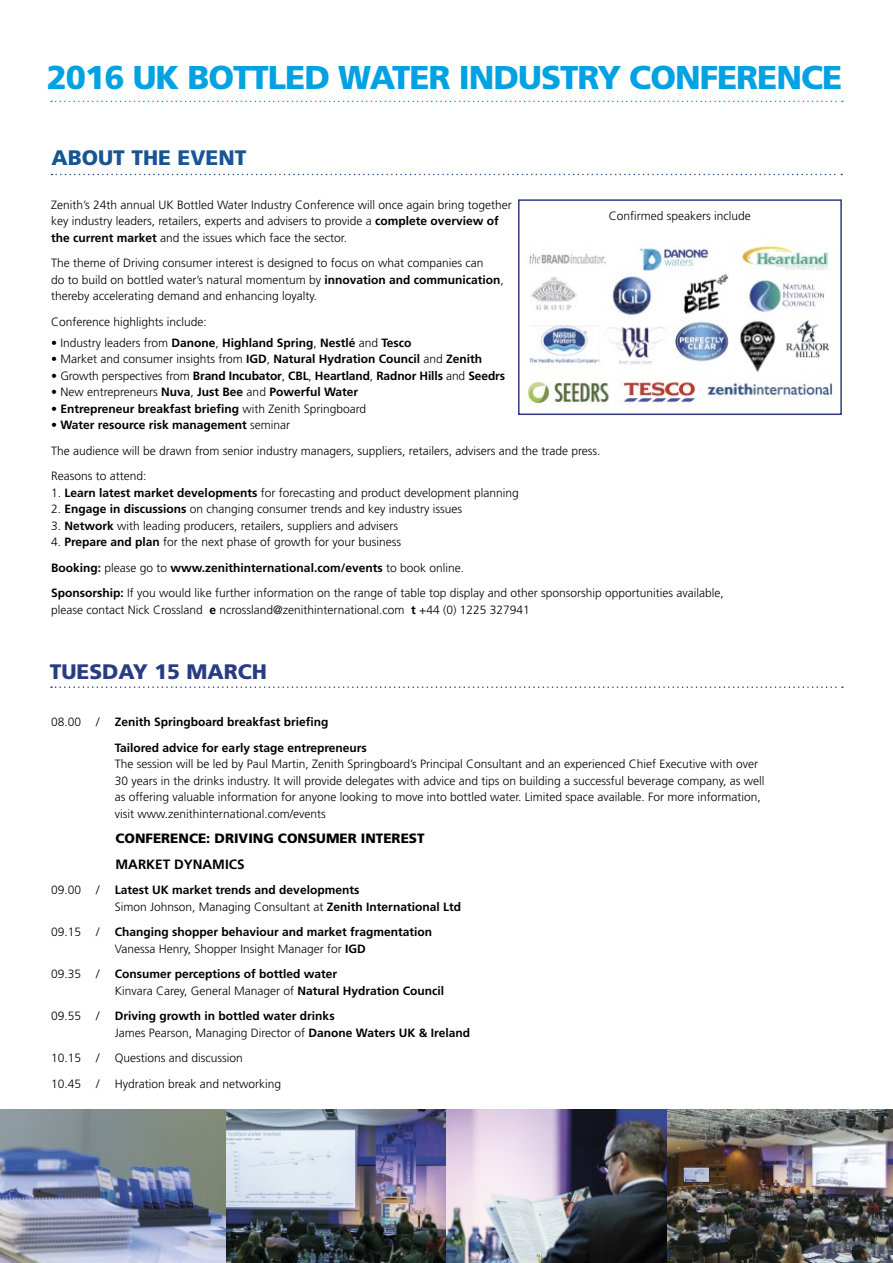
<style>
.page{position:relative;width:893px;height:1263px;background:#fff}
.page>*{position:absolute;margin:0;border:0;box-sizing:border-box;transform-origin:0 0}
.t1{font:900 33px "Frutiger";letter-spacing:-.03em;color:#00a2e2}
.t2{font:900 21px "Frutiger";color:#283d81}
.t3{font:900 21px "Frutiger";color:#185593}
.t4{font:900 13.5px "Frutiger";color:#000}
.t5{font:700 13.5px "Frutiger";color:#000}
.t6{font:300 12px/16.5px "Frutiger";color:#000}
.t7{font:700 12px "Frutiger";color:#000}
.s1{font-weight:700}
.s2{font-weight:300}
</style>
<div class="page">
<svg style="left:52px;top:174px;width:790px;height:1px"></svg>
<svg style="left:51px;top:686px;width:792px;height:2px"></svg>
<svg style="left:51px;top:101px;width:792px;height:1px"></svg>
<div style="left:518px;top:199px;width:324px;height:216px;background:#fff;border:2px solid #313980"></div>
<img style="left:225px;top:1109px;width:443px;height:154px">
<img style="left:0;top:1109px;width:225px;height:154px">
<img style="left:668px;top:1109px;width:225px;height:154px">
<img style="left:527px;top:245px;width:306px;height:161px">
<p class="t1" style="left:47px;top:57px;width:797px">2016 UK BOTTLED WATER INDUSTRY CONFERENCE</p>
<p class="t3" style="left:51px;top:145px;width:196px">ABOUT THE EVENT</p>
<p class="t6" style="left:51px;top:196px;width:462px">Zenith’s 24th annual UK Bottled Water Industry Conference will once again bring together key industry leaders, retailers, experts and advisers to provide a <span class="s1">complete overview of the current market</span> and the issues which face the sector.</p>
<p class="t6" style="left:51px;top:255px;width:454px">The theme of Driving consumer interest is designed to focus on what companies can<br>do to build on bottled water’s natural momentum by <span class="s1">innovation and communication</span>, thereby accelerating demand and enhancing loyalty.</p>
<p class="t6" style="left:51px;top:313px;width:157px">Conference highlights include:</p>
<p class="t7" style="left:51px;top:335px;width:362px"><span class="s2">• Industry leaders from</span> Danone<span class="s2">,</span> Highland Spring<span class="s2">,</span> Nestlé <span class="s2">and</span> Tesco</p>
<p class="t6" style="left:51px;top:351px;width:433px">• Market and consumer insights from <span class="s1">IGD</span>, <span class="s1">Natural Hydration Council</span> and <span class="s1">Zenith</span></p>
<p class="t7" style="left:51px;top:368px;width:456px"><span class="s2">• Growth perspectives from</span> Brand Incubator<span class="s2">,</span> CBL<span class="s2">,</span> Heartland<span class="s2">,</span> Radnor Hills <span class="s2">and</span> Seedrs</p>
<p class="t7" style="left:51px;top:385px;width:309px"><span class="s2">• New entrepreneurs</span> Nuva<span class="s2">,</span> Just Bee <span class="s2">and</span> Powerful Water</p>
<p class="t7" style="left:51px;top:401px;width:317px"><span class="s2">•</span> Entrepreneur breakfast briefing <span class="s2">with Zenith Springboard</span></p>
<p class="t7" style="left:51px;top:418px;width:241px"><span class="s2">•</span> Water resource risk management <span class="s2">seminar</span></p>
<p class="t6" style="left:51px;top:442px;width:551px">The audience will be drawn from senior industry managers, suppliers, retailers, advisers and the trade press.</p>
<p class="t6" style="left:51px;top:468px;width:97px">Reasons to attend:</p>
<p class="t6" style="left:51px;top:484px;width:469px">1. <span class="s1">Learn latest market developments</span> for forecasting and product development planning</p>
<p class="t6" style="left:51px;top:501px;width:413px">2. <span class="s1">Engage in discussions</span> on changing consumer trends and key industry issues</p>
<p class="t6" style="left:51px;top:517px;width:348px">3. <span class="s1">Network</span> with leading producers, retailers, suppliers and advisers</p>
<p class="t6" style="left:51px;top:534px;width:352px">4. <span class="s1">Prepare and plan</span> for the next phase of growth for your business</p>
<p class="t7" style="left:51px;top:560px;width:414px">Booking: <span class="s2">please go to</span> www.zenithinternational.com/events <span class="s2">to book online.</span></p>
<p class="t6" style="left:51px;top:585px;width:674px"><span class="s1">Sponsorship:</span> If you would like further information on the range of table top display and other sponsorship opportunities available, please contact Nick Crossland <span class="s1">e</span> ncrossland@zenithinternational.com <span class="s1">t</span> +44 (0) 1225 327941</p>
<p class="t6" style="left:609px;top:208px;width:144px">Confirmed speakers include</p>
<p class="t2" style="left:50px;top:659px;width:219px">TUESDAY 15 MARCH</p>
<p class="t6" style="left:51px;top:714px;width:50px">08.00 /</p>
<p class="t7" style="left:115px;top:715px;width:215px">Zenith Springboard breakfast briefing</p>
<p class="t7" style="left:115px;top:741px;width:254px">Tailored advice for early stage entrepreneurs</p>
<p class="t6" style="left:115px;top:756px;width:651px">The session will be led by Paul Martin, Zenith Springboard’s Principal Consultant and an experienced Chief Executive with over 30 years in the drinks industry. It will provide delegates with advice and tips on building a successful beverage company, as well as offering valuable information for anyone looking to move into bottled water. Limited space available. For more information, visit www.zenithinternational.com/events</p>
<p class="t4" style="left:116px;top:830px;width:311px">CONFERENCE: DRIVING CONSUMER INTEREST</p>
<p class="t5" style="left:116px;top:856px;width:131px">MARKET DYNAMICS</p>
<p class="t6" style="left:51px;top:882px;width:50px">09.00 /</p>
<p class="t7" style="left:115px;top:883px;width:246px">Latest UK market trends and developments</p>
<p class="t6" style="left:115px;top:898px;width:348px">Simon Johnson, Managing Consultant at <span class="s1">Zenith International Ltd</span></p>
<p class="t6" style="left:51px;top:924px;width:50px">09.15 /</p>
<p class="t7" style="left:115px;top:925px;width:319px">Changing shopper behaviour and market fragmentation</p>
<p class="t6" style="left:115px;top:940px;width:252px">Vanessa Henry, Shopper Insight Manager for <span class="s1">IGD</span></p>
<p class="t6" style="left:51px;top:966px;width:50px">09.35 /</p>
<p class="t7" style="left:115px;top:967px;width:224px">Consumer perceptions of bottled water</p>
<p class="t6" style="left:115px;top:982px;width:331px">Kinvara Carey, General Manager of <span class="s1">Natural Hydration Council</span></p>
<p class="t6" style="left:51px;top:1008px;width:50px">09.55 /</p>
<p class="t7" style="left:115px;top:1009px;width:221px">Driving growth in bottled water drinks</p>
<p class="t6" style="left:115px;top:1024px;width:357px">James Pearson, Managing Director of <span class="s1">Danone Waters UK &amp; Ireland</span></p>
<p class="t6" style="left:51px;top:1050px;width:50px">10.15 /</p>
<p class="t6" style="left:115px;top:1050px;width:130px">Questions and discussion</p>
<p class="t6" style="left:51px;top:1075px;width:50px">10.45 /</p>
<p class="t6" style="left:115px;top:1075px;width:168px">Hydration break and networking</p>
</div>
